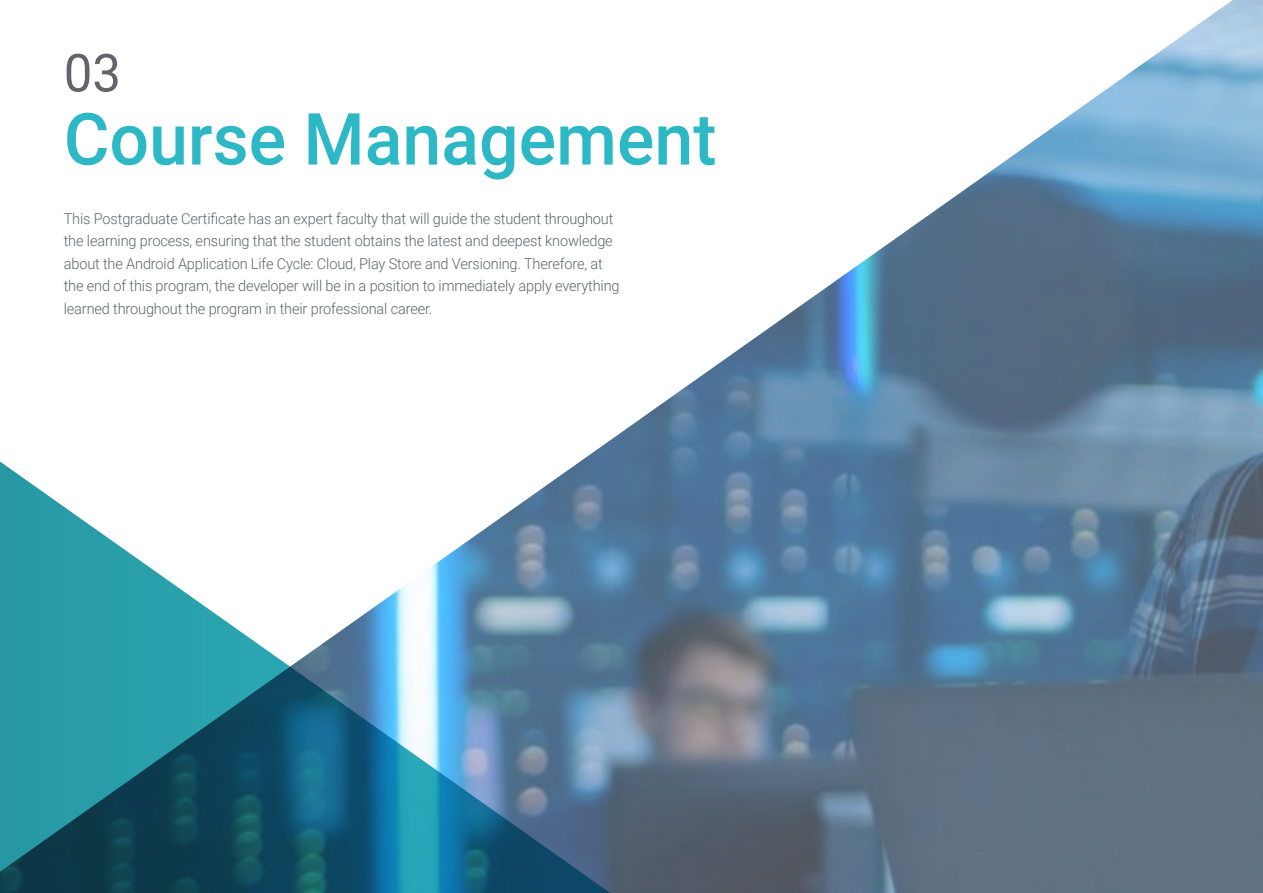
<style>
.page{position:relative;width:1263px;height:893px;background:#fff}
.page>*{position:absolute;margin:0;border:0;box-sizing:border-box;transform-origin:0 0}
.t1{font:500 72px "Roboto";color:#2db8c5}
.t2{font:52.5px "Roboto";color:#61646a}
.t3{font:300 15px/22.5px "Roboto";letter-spacing:-.01em;color:#61646a}
</style>
<div class="page">
<img style="left:602px;top:0;width:661px;height:893px">
<svg style="left:0;top:446px;width:640px;height:447px"></svg>
<h2 class="t2" style="left:64px;top:36px;width:59px">03</h2>
<h1 class="t1" style="left:64px;top:89px;width:654px">Course Management</h1>
<p class="t3" style="left:64px;top:207px;width:557px">This Postgraduate Certificate has an expert faculty that will guide the student throughout the learning process, ensuring that the student obtains the latest and deepest knowledge about the Android Application Life Cycle: Cloud, Play Store and Versioning. Therefore, at the end of this program, the developer will be in a position to immediately apply everything learned throughout the program in their professional career.</p>
</div>
